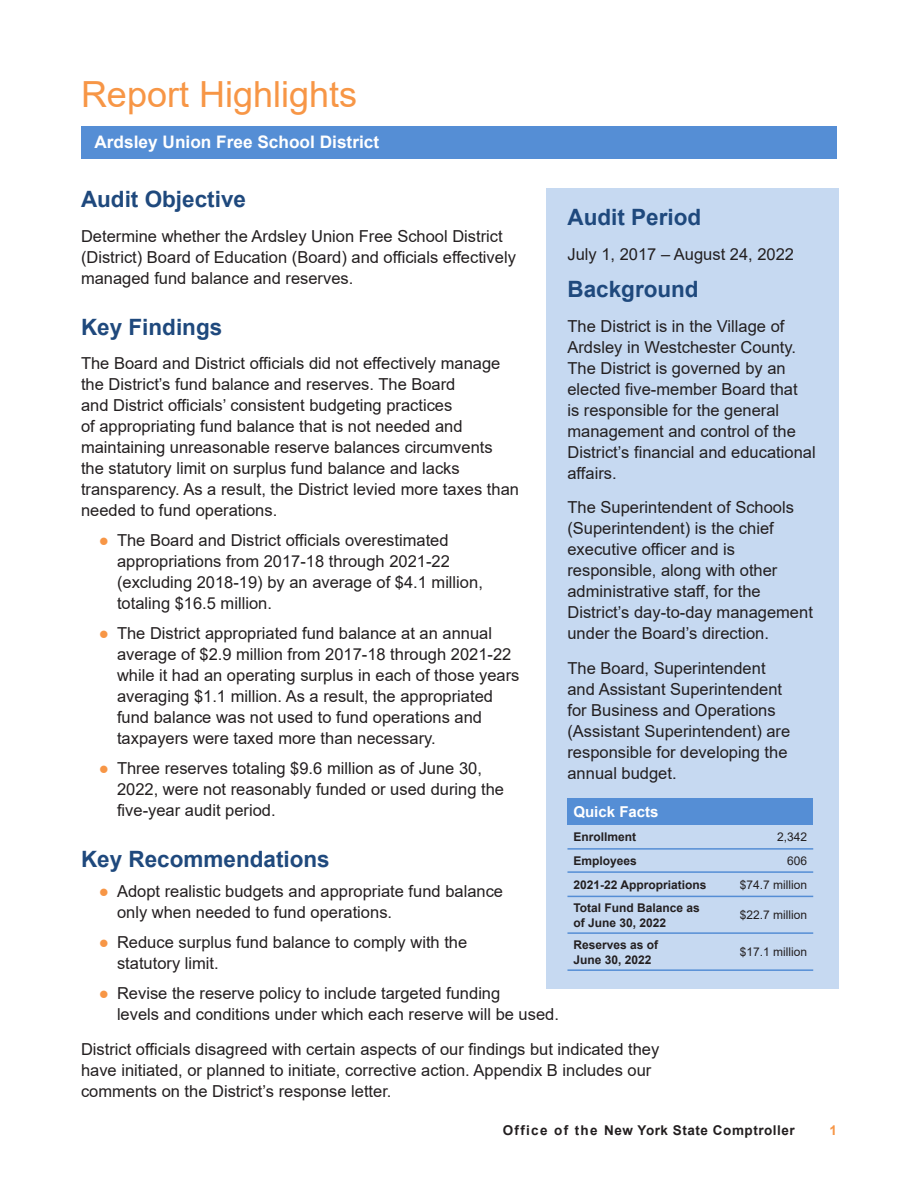
<style>
.page{position:relative;width:918px;height:1188px;background:#fff}
.page>*{position:absolute;margin:0;border:0;box-sizing:border-box;transform-origin:0 0}
.Section_Heads{font:36px "Arial";color:#f79646}
._2_Subheads{font:700 22.5px "Arial";color:#1f497d}
.Body_Text{font:700 22.5px "Arial";color:#1f497d}
.t1{font:700 17.25px "Arial";color:#fff}
.Body_Text-2{font:16.5px/21px "Arial";color:#231f20}
.Footnotes{font:700 15px "Arial";color:#fff}
.t2{font:700 13.5px "Arial";letter-spacing:.04em;color:#231f20}
.t3{font:700 13.5px "Arial";color:#f79646}
.Footnotes-2{font:700 12px/15px "Arial";color:#231f20}
.Footnotes-3{font:12px "Arial";color:#231f20}
.s1{color:#f79646}
</style>
<div class="page">
<hr style="left:81px;top:126px;width:756px;height:3px;background:#558ed5">
<div style="left:546px;top:188px;width:293px;height:800px;background:#c6d9f1"></div>
<div style="left:81px;top:128px;width:756px;height:31px;background:#558ed5"></div>
<div style="left:567px;top:798px;width:246px;height:27px;background:#558ed5"></div>
<hr style="left:567px;top:848px;width:146px;height:2px;background:#558ed5">
<hr style="left:713px;top:848px;width:100px;height:2px;background:#558ed5">
<hr style="left:567px;top:871px;width:146px;height:2px;background:#558ed5">
<hr style="left:713px;top:871px;width:100px;height:2px;background:#558ed5">
<hr style="left:567px;top:896px;width:146px;height:1px;background:#558ed5">
<hr style="left:713px;top:896px;width:100px;height:1px;background:#558ed5">
<hr style="left:567px;top:932px;width:146px;height:2px;background:#558ed5">
<hr style="left:713px;top:932px;width:100px;height:2px;background:#558ed5">
<hr style="left:567px;top:969px;width:146px;height:2px;background:#558ed5">
<hr style="left:713px;top:969px;width:100px;height:2px;background:#558ed5">
<p class="Section_Heads" style="left:81px;top:70px;width:278px">Report Highlights</p>
<p class="t1" style="left:94px;top:129px;width:286px">Ardsley Union Free School District</p>
<p class="_2_Subheads" style="left:81px;top:184px;width:167px">Audit Objective</p>
<p class="Body_Text-2" style="left:81px;top:226px;width:436px">Determine whether the Ardsley Union Free School District (District) Board of Education (Board) and officials effectively managed fund balance and reserves.</p>
<p class="_2_Subheads" style="left:81px;top:311px;width:143px">Key Findings</p>
<p class="Body_Text-2" style="left:81px;top:353px;width:440px">The Board and District officials did not effectively manage the District’s fund balance and reserves. The Board<br>and District officials’ consistent budgeting practices<br>of appropriating fund balance that is not needed and maintaining unreasonable reserve balances circumvents the statutory limit on surplus fund balance and lacks transparency. As a result, the District levied more taxes than needed to fund operations.</p>
<p class="Body_Text-2" style="left:117px;top:530px;width:367px;text-indent:-18px"><span class="s1">●</span> The Board and District officials overestimated appropriations from 2017-18 through 2021-22 (excluding 2018-19) by an average of $4.1 million, totaling $16.5 million.</p>
<p class="Body_Text-2" style="left:117px;top:623px;width:404px;text-indent:-18px"><span class="s1">●</span> The District appropriated fund balance at an annual average of $2.9 million from 2017-18 through 2021-22 while it had an operating surplus in each of those years averaging $1.1 million. As a result, the appropriated fund balance was not used to fund operations and taxpayers were taxed more than necessary.</p>
<p class="Body_Text-2" style="left:117px;top:758px;width:389px;text-indent:-18px"><span class="s1">●</span> Three reserves totaling $9.6 million as of June 30,<br>2022, were not reasonably funded or used during the five-year audit period.</p>
<p class="_2_Subheads" style="left:81px;top:844px;width:250px">Key Recommendations</p>
<p class="Body_Text-2" style="left:117px;top:881px;width:388px;text-indent:-18px"><span class="s1">●</span> Adopt realistic budgets and appropriate fund balance only when needed to fund operations.</p>
<p class="Body_Text-2" style="left:117px;top:932px;width:352px;text-indent:-18px"><span class="s1">●</span> Reduce surplus fund balance to comply with the statutory limit.</p>
<p class="Body_Text-2" style="left:117px;top:983px;width:444px;text-indent:-18px"><span class="s1">●</span> Revise the reserve policy to include targeted funding<br>levels and conditions under which each reserve will be used.</p>
<p class="Body_Text-2" style="left:81px;top:1039px;width:580px">District officials disagreed with certain aspects of our findings but indicated they have initiated, or planned to initiate, corrective action. Appendix B includes our comments on the District’s response letter.</p>
<p class="_2_Subheads" style="left:567px;top:202px;width:135px">Audit Period</p>
<p class="Body_Text-2" style="left:567px;top:243px;width:228px">July 1, 2017 – August 24, 2022</p>
<p class="Body_Text" style="left:567px;top:274px;width:133px">Background</p>
<p class="Body_Text-2" style="left:567px;top:315px;width:250px">The District is in the Village of<br>Ardsley in Westchester County.<br>The District is governed by an elected five-member Board that<br>is responsible for the general management and control of the<br>District’s financial and educational affairs.</p>
<p class="Body_Text-2" style="left:567px;top:497px;width:247px">The Superintendent of Schools (Superintendent) is the chief executive officer and is responsible, along with other administrative staff, for the<br>District’s day-to-day management under the Board’s direction.</p>
<p class="Body_Text-2" style="left:567px;top:657px;width:224px">The Board, Superintendent and Assistant Superintendent for Business and Operations (Assistant Superintendent) are responsible for developing the annual budget.</p>
<p class="Footnotes" style="left:573px;top:801px;width:87px">Quick Facts</p>
<p class="Footnotes-2" style="left:573px;top:830px;width:64px">Enrollment</p>
<p class="Footnotes-3" style="left:777px;top:829px;width:32px">2,342</p>
<p class="Footnotes-2" style="left:573px;top:853px;width:65px">Employees</p>
<p class="Footnotes-3" style="left:787px;top:852px;width:22px">606</p>
<p class="Footnotes-2" style="left:573px;top:877px;width:134px">2021-22 Appropriations</p>
<p class="Footnotes-3" style="left:740px;top:876px;width:69px">$74.7 million</p>
<p class="Footnotes-2" style="left:573px;top:900px;width:128px">Total Fund Balance as of June 30, 2022</p>
<p class="Footnotes-3" style="left:740px;top:907px;width:69px">$22.7 million</p>
<p class="Footnotes-2" style="left:573px;top:937px;width:86px">Reserves as of<br>June 30, 2022</p>
<p class="Footnotes-3" style="left:740px;top:944px;width:69px">$17.1 million</p>
<p class="t2" style="left:503px;top:1121px;width:294px">Office of the New York State Comptroller</p>
<p class="t3" style="left:829px;top:1121px;width:9px">1</p>
</div>
